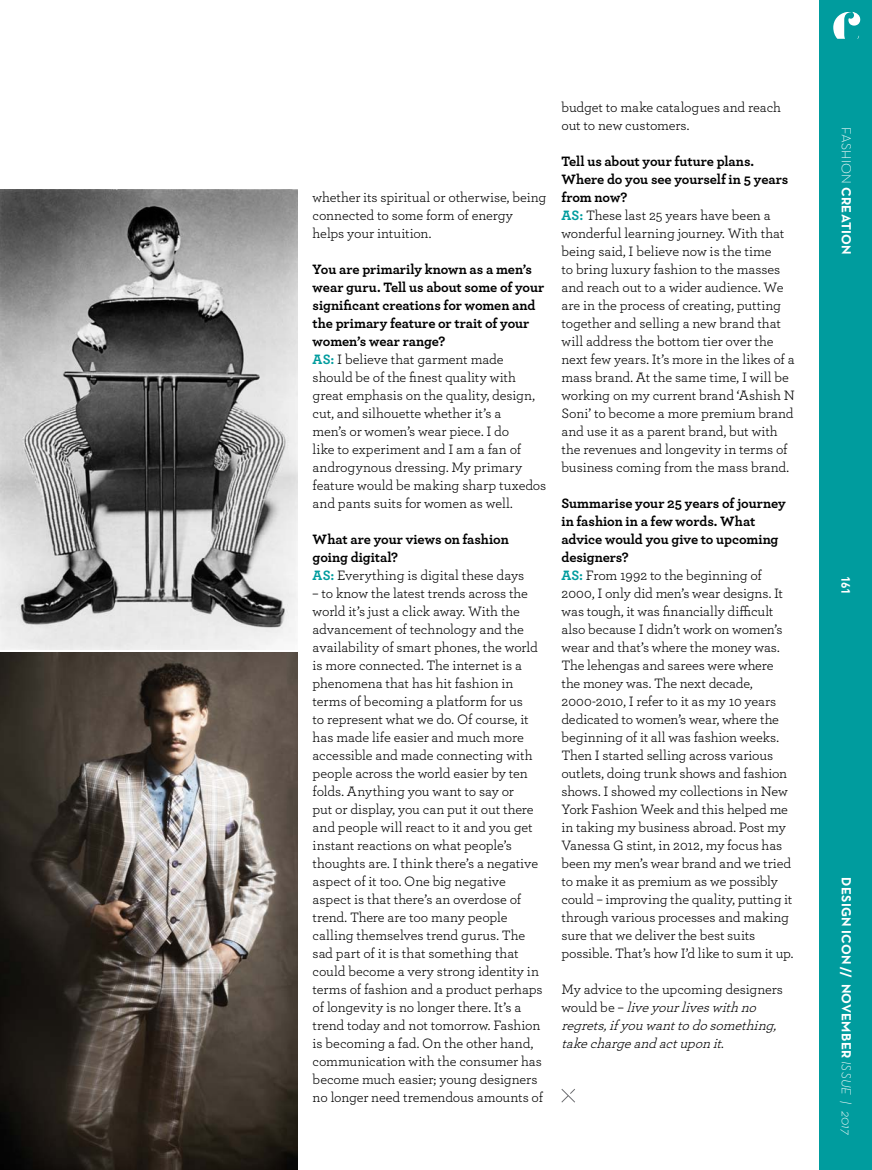
<style>
.page{position:relative;width:872px;height:1170px;background:#fff}
.page>*{position:absolute;margin:0;border:0;box-sizing:border-box;transform-origin:0 0}
.t1{font:14.25px/18px "Archer";letter-spacing:-.01em;color:#000}
.t2{font:italic 14.25px/18px "Archer";color:#000}
.t3{font:700 14.25px/18px "Archer";letter-spacing:-.005em;color:#000}
.t4{font:700 13.5px "Neutra Text";letter-spacing:.025em;color:#fff}
.t5{font:700 12px "DIN";color:#fff}
.s1{font-weight:700}
.s2{font-weight:700;color:#009c9e}
.s3{color:#009c9e}
.s4{font-weight:400}
.s5{font-style:normal}
.s6{font-weight:300}
.s7{font-weight:300;font-style:italic}
</style>
<div class="page">
<div style="left:819px;top:0;width:53px;height:1169px;background:#009c9e"></div>
<svg style="left:833px;top:12px;width:27px;height:27px"></svg>
<svg style="left:561px;top:1089px;width:14px;height:14px"></svg>
<img style="left:0;top:652px;width:298px;height:517px">
<img style="left:0;top:190px;width:298px;height:459px">
<p class="t1" style="left:313px;top:189px;width:235px">whether its spiritual or otherwise, being connected to some form of energy helps your intuition.</p>
<p class="t1" style="left:313px;top:261px;width:235px"><span class="s1">You are primarily known as a men’s wear guru. Tell us about some of your significant creations for women and the primary feature or trait of your women’s wear range?<br></span><span class="s2">AS:</span> I believe that garment made should be of the finest quality with great emphasis on the quality, design, cut, and silhouette whether it’s a<br>men’s or women’s wear piece. I do<br>like to experiment and I am a fan of androgynous dressing. My primary feature would be making sharp tuxedos and pants suits for women as well.</p>
<p class="t3" style="left:313px;top:531px;width:213px">What are your views on fashion going digital?<br><span class="s3">AS:</span> <span class="s4">Everything is digital these days</span></p>
<p class="t1" style="left:313px;top:585px;width:232px">– to know the latest trends across the world it’s just a click away. With the advancement of technology and the availability of smart phones, the world is more connected. The internet is a phenomena that has hit fashion in terms of becoming a platform for us<br>to represent what we do. Of course, it has made life easier and much more accessible and made connecting with people across the world easier by ten folds. Anything you want to say or<br>put or display, you can put it out there and people will react to it and you get instant reactions on what people’s thoughts are. I think there’s a negative aspect of it too. One big negative aspect is that there’s an overdose of trend. There are too many people calling themselves trend gurus. The sad part of it is that something that could become a very strong identity in terms of fashion and a product perhaps of longevity is no longer there. It’s a trend today and not tomorrow. Fashion is becoming a fad. On the other hand, communication with the consumer has become much easier; young designers no longer need tremendous amounts of</p>
<p class="t1" style="left:561px;top:100px;width:221px">budget to make catalogues and reach out to new customers.</p>
<p class="t1" style="left:561px;top:154px;width:235px"><span class="s1">Tell us about your future plans.<br>Where do you see yourself in 5 years from now?<br></span><span class="s2">AS:</span> These last 25 years have been a wonderful learning journey. With that being said, I believe now is the time<br>to bring luxury fashion to the masses and reach out to a wider audience. We are in the process of creating, putting together and selling a new brand that will address the bottom tier over the next few years. It’s more in the likes of a mass brand. At the same time, I will be working on my current brand ‘Ashish N Soni’ to become a more premium brand and use it as a parent brand, but with the revenues and longevity in terms of business coming from the mass brand.</p>
<p class="t1" style="left:561px;top:495px;width:234px"><span class="s1">Summarise your 25 years of journey in fashion in a few words. What advice would you give to upcoming designers?<br></span><span class="s2">AS:</span> From 1992 to the beginning of 2000, I only did men’s wear designs. It was tough, it was financially difficult also because I didn’t work on women’s wear and that’s where the money was.<br>The lehengas and sarees were where the money was. The next decade, 2000-2010, I refer to it as my 10 years dedicated to women’s wear, where the beginning of it all was fashion weeks.<br>Then I started selling across various outlets, doing trunk shows and fashion shows. I showed my collections in New York Fashion Week and this helped me in taking my business abroad. Post my Vanessa G stint, in 2012, my focus has been my men’s wear brand and we tried to make it as premium as we possibly could – improving the quality, putting it through various processes and making sure that we deliver the best suits possible. That’s how I’d like to sum it up.</p>
<p class="t2" style="left:561px;top:982px;width:223px"><span class="s5">My advice to the upcoming designers w o u l d b e –</span> liveyourliveswith no regrets,if you wantto do something, takechargeand actupon it<span class="s5">.</span></p>
<p class="t4" style="left:851px;top:127px;width:129px;rotate:90deg"><span class="s6">FASHION</span> CREATION</p>
<p class="t5" style="left:850px;top:575px;width:20px;rotate:90deg">161</p>
<p class="t4" style="left:851px;top:877px;width:259px;rotate:90deg">DESIGN ICON // NOVEMBER <span class="s7">ISSUE | 2017</span></p>
</div>
